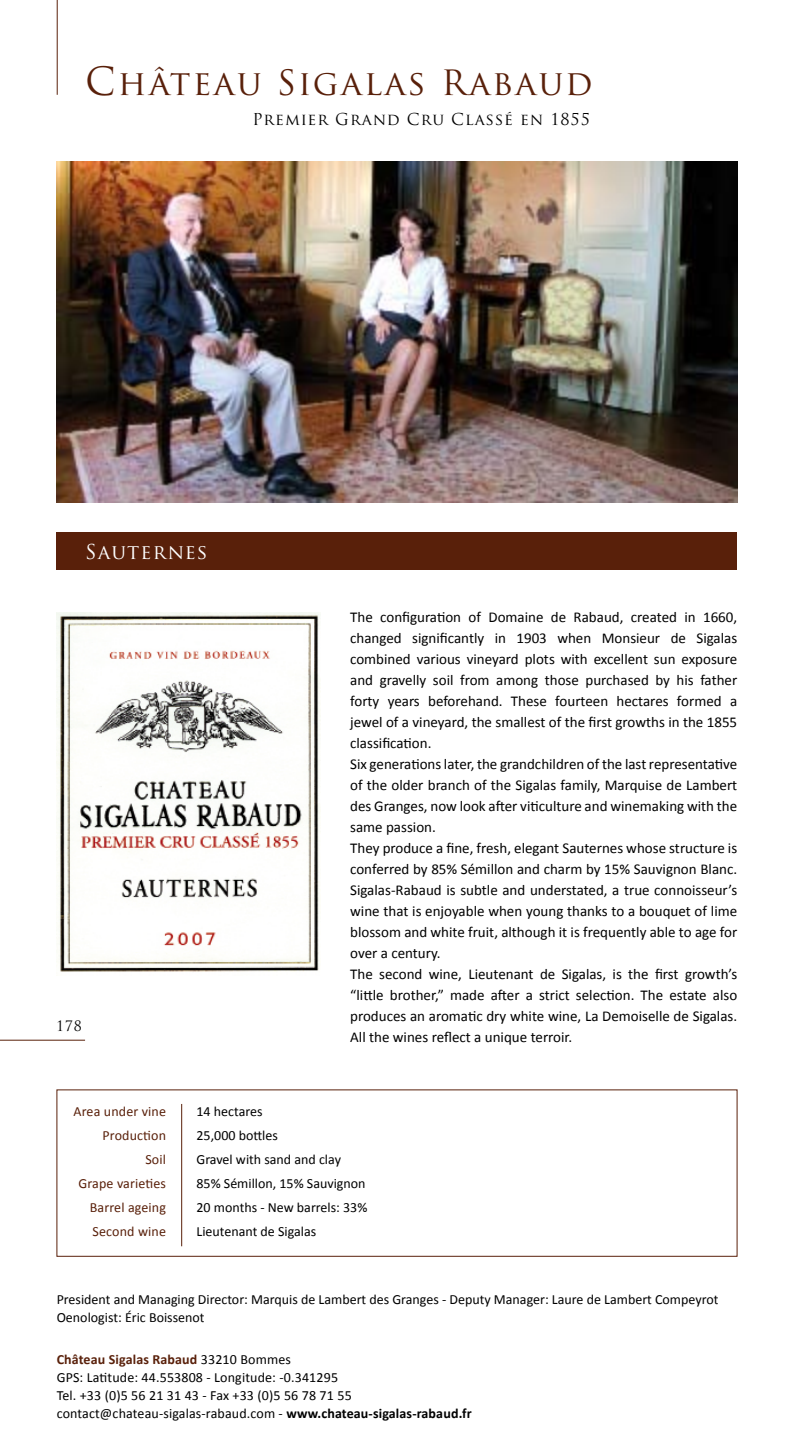
<style>
.page{position:relative;width:794px;height:1446px;background:#fff}
.page>*{position:absolute;margin:0;border:0;box-sizing:border-box;transform-origin:0 0}
.t1{font:34px "Trajan Pro";letter-spacing:.06em;color:#59200a}
.t2{font:20px "Trajan Pro";letter-spacing:.06em;color:#fff}
.t3{font:16px "Trajan Pro";letter-spacing:.06em;color:#000}
.t4{font:15px/21px "Calibri";color:#000}
.t5{font:14px/24px "Calibri";color:#000}
.t6{font:14px/24px "Calibri";letter-spacing:.01em;color:#59200a;text-align:right}
.t7{font:14px "Trajan Pro";color:#000}
.s1{font-size:38px}
.s2{font-weight:700;color:#59200a}
.s3{font-weight:700}
</style>
<div class="page">
<hr style="left:0;top:1039px;width:85px;height:1px;background:#59200a">
<img style="left:57px;top:162px;width:680px;height:340px">
<div style="left:57px;top:531px;width:680px;height:38px;background:#59200a"></div>
<hr style="left:57px;top:0;width:1px;height:95px;background:#59200a">
<img style="left:57px;top:613px;width:263px;height:359px">
<hr style="left:181px;top:1104px;width:1px;height:142px;background:#59200a">
<h1 class="t1" style="left:85px;top:61px;width:509px"><span class="s1">C</span>hâteau Sigalas Rabaud</h1>
<p class="t3" style="left:252px;top:109px;width:339px">Premier Grand Cru Classé en 1855</p>
<h2 class="t2" style="left:85px;top:539px;width:124px">Sauternes</h2>
<p class="t7" style="left:56px;top:1017px;width:27px">178</p>
<p class="t4" style="left:350px;top:606px;width:388px">The configuration of Domaine de Rabaud, created in 1660, changed significantly in 1903 when Monsieur de Sigalas combined various vineyard plots with excellent sun exposure and gravelly soil from among those purchased by his father forty years beforehand. These fourteen hectares formed a jewel of a vineyard, the smallest of the first growths in the 1855 classification.<br>Six generations later, the grandchildren of the last representative of the older branch of the Sigalas family, Marquise de Lambert des Granges, now look after viticulture and winemaking with the same passion.<br>They produce a fine, fresh, elegant Sauternes whose structure is conferred by 85% Sémillon and charm by 15% Sauvignon Blanc.<br>Sigalas-Rabaud is subtle and understated, a true connoisseur’s wine that is enjoyable when young thanks to a bouquet of lime blossom and white fruit, although it is frequently able to age for over a century.<br>The second wine, Lieutenant de Sigalas, is the first growth’s “little brother,” made after a strict selection. The estate also produces an aromatic dry white wine, La Demoiselle de Sigalas.<br>All the wines reflect a unique terroir.</p>
<p class="t6" style="left:73px;top:1098px;width:94px">Area under vine<br>Production<br>Soil<br>Grape varieties<br>Barrel ageing<br>Second wine</p>
<p class="t5" style="left:196px;top:1098px;width:172px">14 hectares<br>25,000 bottles<br>Gravel with sand and clay<br>85% Sémillon, 15% Sauvignon<br>20 months - New barrels: 33%<br>Lieutenant de Sigalas</p>
<p class="t5" style="left:57px;top:1290px;width:663px;line-height:18px">President and Managing Director: Marquis de Lambert des Granges - Deputy Manager: Laure de Lambert Compeyrot<br>Oenologist: Éric Boissenot</p>
<p class="t5" style="left:57px;top:1350px;width:416px;line-height:18px"><span class="s2">Château Sigalas Rabaud</span> 33210 Bommes<br>GPS: Latitude: 44.553808 - Longitude: -0.341295<br>Tel. +33 (0)5 56 21 31 43 - Fax +33 (0)5 56 78 71 55 contact@chateau-sigalas-rabaud.com - <span class="s3">www.chateau-sigalas-rabaud.fr</span></p>
</div>
